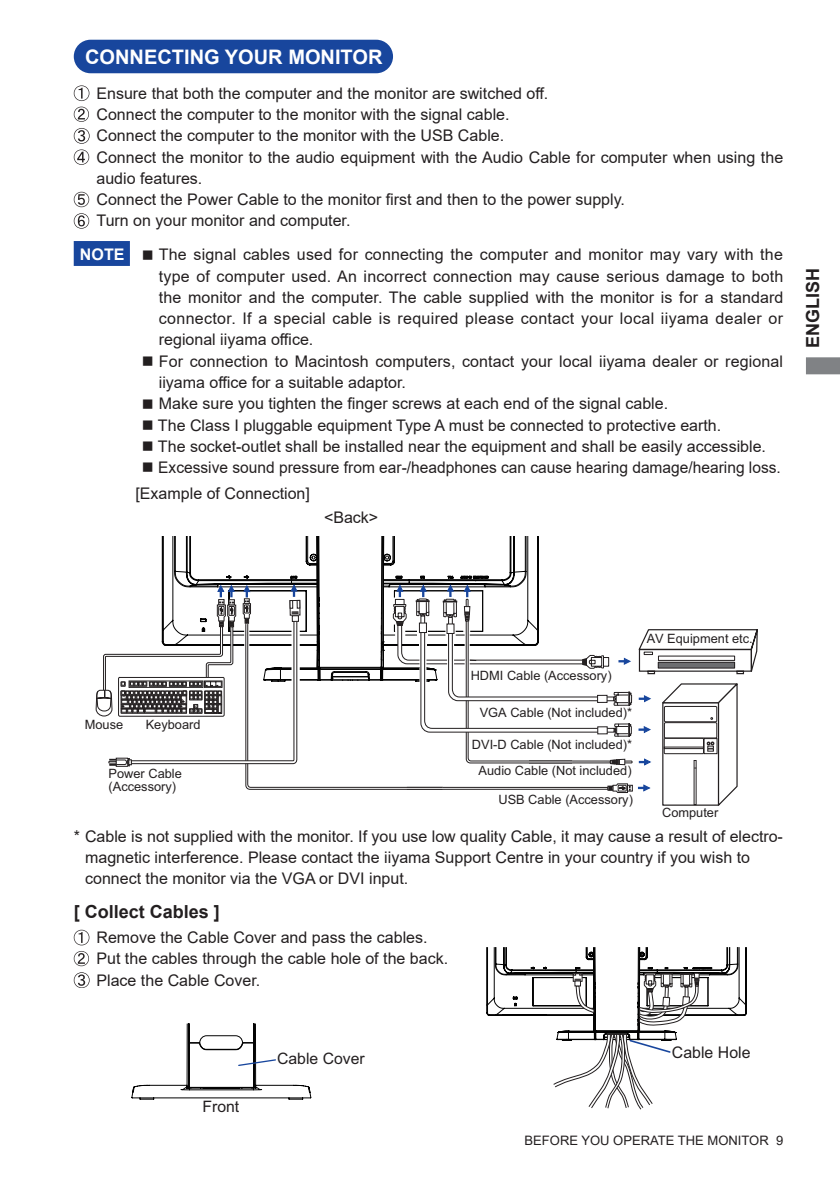
<style>
.page{position:relative;width:840px;height:1191px;background:#fff}
.page>*{position:absolute;margin:0;border:0;box-sizing:border-box;transform-origin:0 0}
.t1{font:700 20px "Arial";color:#fff}
.t2{font:700 18px "Arial";color:#231f20}
.t3{font:16px/21.2px "Arial";color:#231f20}
.t4{font:15.8px "Arial";color:#231f20}
.t5{font:13px "Arial";color:#231f20}
.t6{font:12.8px/12.8px "Arial";color:#231f20}
.s1{font-weight:700;color:#fff}
</style>
<div class="page">
<svg style="left:806px;top:357px;width:33px;height:17px"></svg>
<div style="left:75px;top:41px;width:317px;height:31px;background:#18469d;border-radius:16px"></div>
<div style="left:74px;top:40px;width:319px;height:33px;border:2px solid #18469d;border-radius:16px"></div>
<svg style="left:74px;top:85px;width:15px;height:16px"></svg>
<svg style="left:74px;top:107px;width:15px;height:15px"></svg>
<svg style="left:74px;top:128px;width:15px;height:37px"></svg>
<svg style="left:74px;top:192px;width:15px;height:15px"></svg>
<svg style="left:74px;top:213px;width:15px;height:16px"></svg>
<div style="left:74px;top:241px;width:56px;height:25px;background:#18469d;border:2px solid #18469d"></div>
<svg style="left:74px;top:929px;width:15px;height:16px"></svg>
<svg style="left:74px;top:951px;width:15px;height:15px"></svg>
<svg style="left:74px;top:972px;width:15px;height:16px"></svg>
<svg style="left:486px;top:947px;width:260px;height:162px"></svg>
<svg style="left:132px;top:1023px;width:179px;height:76px"></svg>
<svg style="left:95px;top:536px;width:663px;height:270px"></svg>
<p class="t1" style="left:85px;top:43px;width:299px">CONNECTING YOUR MONITOR</p>
<p class="t3" style="left:96px;top:82px;width:688px">Ensure that both the computer and the monitor are switched off.<br>Connect the computer to the monitor with the signal cable.<br>Connect the computer to the monitor with the USB Cable.<br>Connect the monitor to the audio equipment with the Audio Cable for computer when using the audio features.<br>Connect the Power Cable to the monitor first and then to the power supply.<br>Turn on your monitor and computer.</p>
<p class="t3" style="left:159px;top:244px;width:625px;text-align:justify;text-indent:-79px"><span class="s1">NOTE</span> ■ The signal cables used for connecting the computer and monitor may vary with the type of computer used. An incorrect connection may cause serious damage to both the monitor and the computer. The cable supplied with the monitor is for a standard connector. If a special cable is required please contact your local iiyama dealer or regional iiyama office.</p>
<p class="t3" style="left:159px;top:350px;width:625px;text-indent:-17px">■ For connection to Macintosh computers, contact your local iiyama dealer or regional iiyama office for a suitable adaptor.</p>
<p class="t3" style="left:142px;top:393px;width:527px">■ Make sure you tighten the finger screws at each end of the signal cable.</p>
<p class="t3" style="left:142px;top:414px;width:580px">■ The Class I pluggable equipment Type A must be connected to protective earth.</p>
<p class="t3" style="left:142px;top:435px;width:625px">■ The socket-outlet shall be installed near the equipment and shall be easily accessible.</p>
<p class="t3" style="left:142px;top:457px;width:640px">■ Excessive sound pressure from ear-/headphones can cause hearing damage/hearing loss.</p>
<p class="t3" style="left:135px;top:482px;width:176px">[Example of Connection]</p>
<p class="t3" style="left:324px;top:506px;width:56px">&lt;Back&gt;</p>
<p class="t2" style="left:799px;top:348px;width:82px;rotate:-90deg">ENGLISH</p>
<p class="t6" style="left:85px;top:717px;width:40px">Mouse</p>
<p class="t6" style="left:146px;top:717px;width:56px">Keyboard</p>
<p class="t6" style="left:470px;top:669px;width:142px">HDMI Cable (Accessory)</p>
<p class="t6" style="left:479px;top:706px;width:154px">VGA Cable (Not included)*</p>
<p class="t6" style="left:471px;top:738px;width:161px">DVI-D Cable (Not included)*</p>
<p class="t6" style="left:646px;top:632px;width:107px">AV Equipment etc.</p>
<p class="t6" style="left:108px;top:766px;width:75px">Power Cable (Accessory)</p>
<p class="t6" style="left:478px;top:764px;width:154px">Audio Cable (Not included)</p>
<p class="t6" style="left:498px;top:793px;width:136px">USB Cable (Accessory)</p>
<p class="t3" style="left:85px;top:825px;width:699px;text-indent:-11px">* Cable is not supplied with the monitor. If you use low quality Cable, it may cause a result of electro&shy;magnetic interference. Please contact the iiyama Support Centre in your country if you wish to connect the monitor via the VGA or DVI input.</p>
<p class="t6" style="left:661px;top:806px;width:58px">Computer</p>
<p class="t2" style="left:74px;top:899px;width:148px">[ Collect Cables ]</p>
<p class="t3" style="left:96px;top:926px;width:353px">Remove the Cable Cover and pass the cables.<br>Put the cables through the cable hole of the back.<br>Place the Cable Cover.</p>
<p class="t4" style="left:202px;top:1095px;width:38px">Front</p>
<p class="t4" style="left:277px;top:1047px;width:89px">Cable Cover</p>
<p class="t3" style="left:671px;top:1041px;width:80px">Cable Hole</p>
<p class="t5" style="left:524px;top:1131px;width:260px">BEFORE YOU OPERATE THE MONITOR 9</p>
</div>
